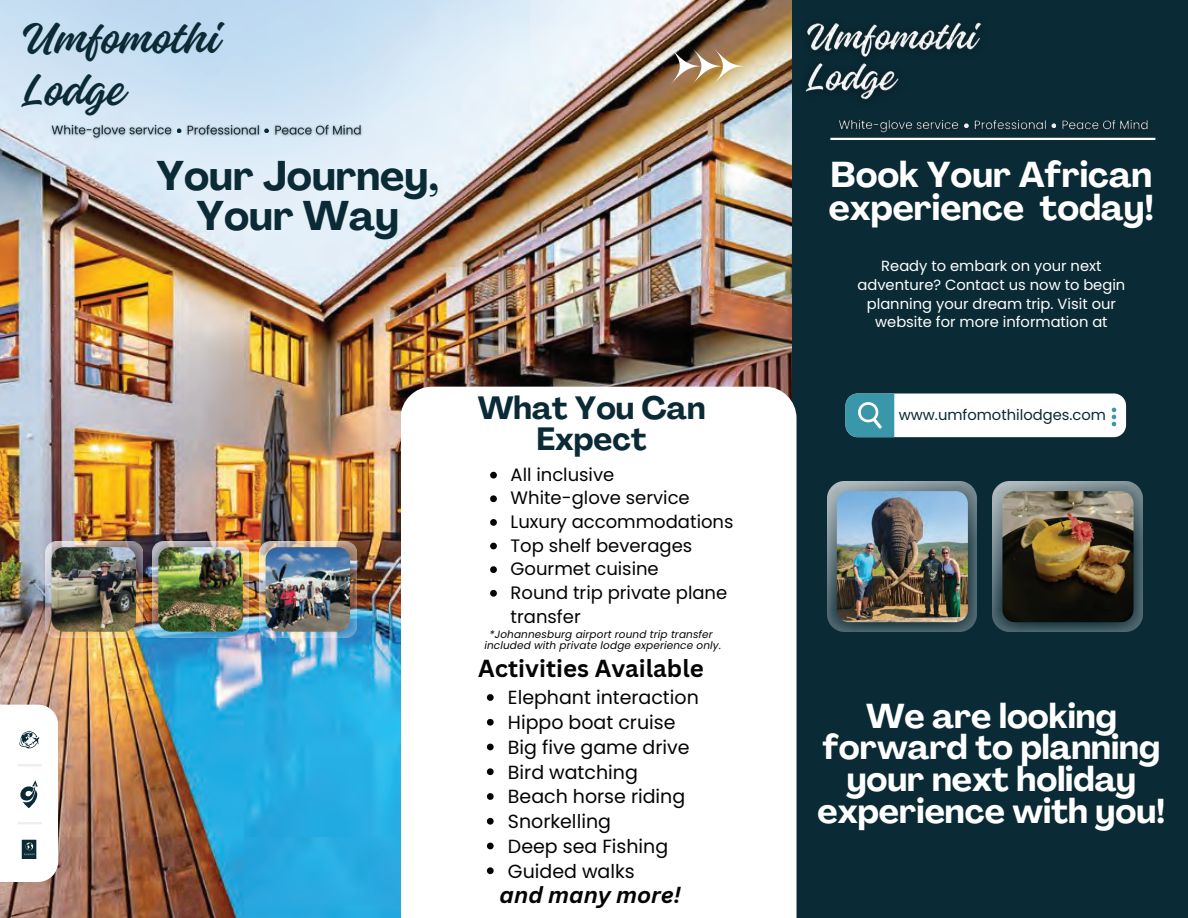
<style>
.page{position:relative;width:1188px;height:918px;background:#0a2a35}
.page>*{position:absolute;margin:0;border:0;box-sizing:border-box;transform-origin:0 0}
.t1{font:47.4px/51.8px "Gladiola";color:#0a2a35}
.t2{font:700 40.95px/39.8px "Agrandir";color:#0a2a35;text-align:center}
.t3{font:700 35.55px/33.2px "Agrandir";color:#fff}
.t4{font:700 34.05px/32px "Agrandir";color:#fff;text-align:center}
.t5{font:700 31.8px/30.9px "Agrandir";color:#0a2a35;text-align:center}
.t6{font:700 24px "Canva Sans";color:#040503}
.t7{font:italic 700 22.5px "Canva Sans";color:#040503}
.t8{font:19.05px/24.8px "Poppins";color:#040503}
.t9{font:18px/23.5px "Poppins";color:#040503}
.t10{font:14.7px/18.8px "Poppins";color:#fff;text-align:center}
.t11{font:14.7px "Poppins";color:#0a2a35}
.t12{font:italic 10.5px/11.4px "Poppins";letter-spacing:.01em;color:#040503;text-align:center}
</style>
<div class="page">
<img style="left:0;top:0;width:792px;height:918px">
<div style="left:401px;top:387px;width:396px;height:531px;background:#fff"></div>
<img style="left:152px;top:541px;width:97px;height:97px">
<img style="left:993px;top:482px;width:150px;height:149px">
<img style="left:45px;top:541px;width:97px;height:97px">
<img style="left:827px;top:482px;width:150px;height:149px">
<img style="left:259px;top:541px;width:97px;height:97px">
<img style="left:158px;top:547px;width:85px;height:85px">
<img style="left:1002px;top:491px;width:132px;height:131px">
<img style="left:52px;top:547px;width:84px;height:85px">
<img style="left:837px;top:491px;width:131px;height:131px">
<img style="left:266px;top:547px;width:84px;height:85px">
<hr style="left:830px;top:138px;width:325px;height:2px;background:#fff">
<div style="left:846px;top:394px;width:280px;height:43px;background:#fff;border-radius:12px"></div>
<svg style="left:846px;top:394px;width:48px;height:43px;background:#4a9daf"></svg>
<svg style="left:1112px;top:408px;width:4px;height:18px"></svg>
<svg style="left:0;top:705px;width:58px;height:177px;background:#eff0f0"></svg>
<svg style="left:670px;top:47px;width:76px;height:39px;background:#af9572"></svg>
<img style="left:790px;top:6px;width:192px;height:110px">
<svg style="left:490px;top:472px;width:7px;height:7px"></svg>
<svg style="left:490px;top:495px;width:7px;height:7px"></svg>
<svg style="left:490px;top:519px;width:7px;height:7px"></svg>
<svg style="left:490px;top:543px;width:7px;height:6px"></svg>
<svg style="left:490px;top:566px;width:7px;height:7px"></svg>
<svg style="left:490px;top:590px;width:7px;height:7px"></svg>
<svg style="left:487px;top:694px;width:7px;height:7px"></svg>
<svg style="left:487px;top:719px;width:7px;height:7px"></svg>
<svg style="left:487px;top:744px;width:7px;height:6px"></svg>
<svg style="left:487px;top:768px;width:7px;height:7px"></svg>
<svg style="left:487px;top:793px;width:7px;height:7px"></svg>
<svg style="left:487px;top:818px;width:7px;height:7px"></svg>
<svg style="left:487px;top:843px;width:7px;height:6px"></svg>
<svg style="left:487px;top:867px;width:7px;height:7px"></svg>
<img style="left:181px;top:118px;width:85px;height:23px">
<img style="left:46px;top:118px;width:131px;height:26px">
<svg style="left:177px;top:128px;width:4px;height:5px"></svg>
<svg style="left:264px;top:128px;width:5px;height:5px"></svg>
<img style="left:269px;top:118px;width:97px;height:23px">
<img style="left:969px;top:113px;width:83px;height:17px">
<img style="left:833px;top:113px;width:131px;height:25px">
<svg style="left:964px;top:123px;width:5px;height:5px"></svg>
<svg style="left:1052px;top:123px;width:4px;height:5px"></svg>
<img style="left:1062px;top:119px;width:86px;height:11px">
<h1 class="t1" style="left:21px;top:11px;width:197px">Umfomothi<br>Lodge</h1>
<h2 class="t2" style="left:156px;top:156px;width:284px">Your Journey,<br>Your Way</h2>
<h3 class="t5" style="left:478px;top:393px;width:229px">What You Can<br>Expect</h3>
<p class="t9" style="left:511px;top:463px;width:224px">All inclusive<br>White-glove service<br>Luxury accommodations<br>Top shelf beverages<br>Gourmet cuisine<br>Round trip private plane transfer</p>
<p class="t12" style="left:484px;top:629px;width:238px">*Johannesburg airport round trip transfer included with private lodge experience only.</p>
<p class="t6" style="left:478px;top:654px;width:227px">Activities Available</p>
<p class="t8" style="left:508px;top:685px;width:192px">Elephant interaction<br>Hippo boat cruise<br>Big five game drive<br>Bird watching<br>Beach horse riding<br>Snorkelling<br>Deep sea Fishing<br>Guided walks</p>
<p class="t7" style="left:500px;top:882px;width:183px">and many more!</p>
<h3 class="t3" style="left:829px;top:158px;width:327px">Book Your African experience today!</h3>
<p class="t10" style="left:857px;top:257px;width:269px">Ready to embark on your next adventure? Contact us now to begin planning your dream trip. Visit our website for more information at</p>
<p class="t11" style="left:899px;top:407px;width:209px">www.umfomothilodges.com</p>
<h3 class="t4" style="left:817px;top:700px;width:350px">We are looking forward to planning your next holiday experience with you!</h3>
</div>
